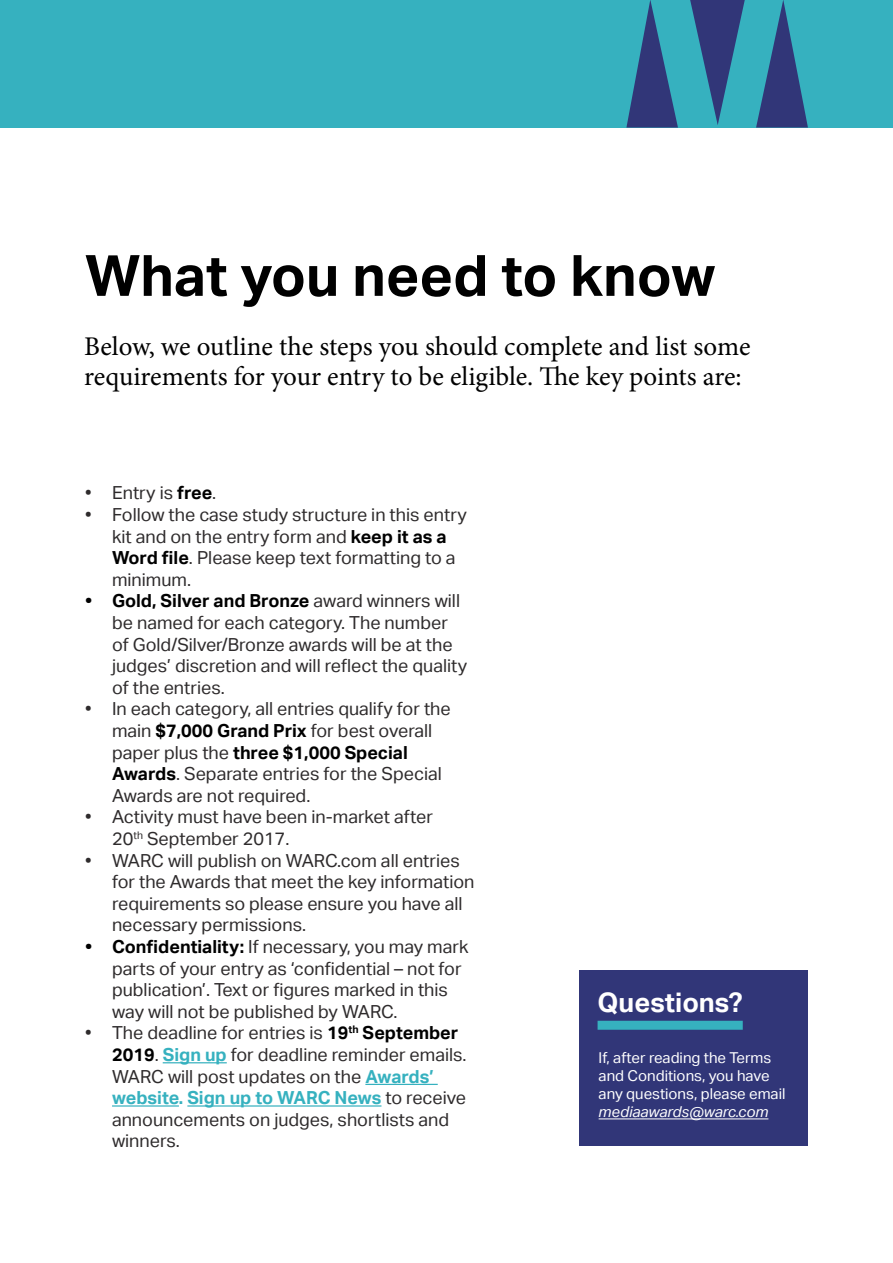
<style>
.page{position:relative;width:893px;height:1263px;background:#fff}
.page>*{position:absolute;margin:0;border:0;box-sizing:border-box;transform-origin:0 0}
.t1{font:700 57px "Aktiv Grotesk";color:#000}
.t2{font:27px/30px "Minion Pro";letter-spacing:-.005em;color:#000}
.t3{font:700 27px "Aktiv Grotesk";color:#fff}
.t4{font:18px/21.6px "Aktiv Grotesk";color:#2e2b2c}
.t5{font:15px/18px "Aktiv Grotesk";color:#fff}
.t6{font:italic 15px "Aktiv Grotesk";color:#fff}
.s1{font-weight:700;color:#000}
.s2{font-weight:700;color:#36b1bf}
</style>
<div class="page">
<div style="left:0;top:0;width:893px;height:128px;background:#36b1bf"></div>
<svg style="left:626px;top:0;width:52px;height:128px"></svg>
<svg style="left:756px;top:0;width:52px;height:128px"></svg>
<svg style="left:690px;top:0;width:55px;height:125px"></svg>
<hr style="left:163px;top:1062px;width:64px;height:1px;background:#36b1bf">
<hr style="left:365px;top:1084px;width:73px;height:1px;background:#36b1bf">
<hr style="left:112px;top:1105px;width:67px;height:1px;background:#36b1bf">
<hr style="left:187px;top:1105px;width:194px;height:1px;background:#36b1bf">
<div style="left:579px;top:971px;width:229px;height:175px;background:#313678"></div>
<hr style="left:599px;top:1118px;width:169px;height:1px;background:#fff">
<div style="left:598px;top:1021px;width:145px;height:9px;background:#36b1bf"></div>
<h1 class="t1" style="left:85px;top:243px;width:632px">What you need to know</h1>
<h2 class="t2" style="left:84px;top:331px;width:668px">Below, we outline the steps you should complete and list some requirements for your entry to be eligible. The key points are:</h2>
<p class="t4" style="left:85px;top:482px;width:133px">• Entry is <span class="s1">free</span>.</p>
<p class="t4" style="left:112px;top:504px;width:356px;text-indent:-27px">• Follow the case study structure in this entry kit and on the entry form and <span class="s1">keep it as a Word file</span>. Please keep text formatting to a minimum.</p>
<p class="t4" style="left:112px;top:590px;width:357px;text-indent:-27px"><span class="s1">• Gold, Silver and Bronze</span> award winners will be named for each category. The number of Gold/Silver/Bronze awards will be at the judges’ discretion and will reflect the quality of the entries.</p>
<p class="t4" style="left:112px;top:698px;width:340px;text-indent:-27px">• In each category, all entries qualify for the main <span class="s1">$7,000 Grand Prix</span> for best overall paper plus the <span class="s1">three $1,000 Special Awards</span>. Separate entries for the Special Awards are not required.</p>
<p class="t4" style="left:112px;top:806px;width:322px;text-indent:-27px">• Activity must have been in-market after<br>20<sup>th</sup> September 2017.</p>
<p class="t4" style="left:112px;top:849px;width:364px;text-indent:-27px">• WARC will publish on WARC.com all entries for the Awards that meet the key information requirements so please ensure you have all necessary permissions.</p>
<p class="t4" style="left:112px;top:936px;width:358px;text-indent:-27px"><span class="s1">• Confidentiality:</span> If necessary, you may mark parts of your entry as ‘confidential – not for publication’. Text or figures marked in this way will not be published by WARC.</p>
<p class="t4" style="left:112px;top:1022px;width:356px;text-indent:-27px">• The deadline for entries is <span class="s1">19</span><sup>th</sup> <span class="s1">September 2019</span>. <span class="s2">Sign up</span> for deadline reminder emails.<br>WARC will post updates on the <span class="s2">Awards’ website. Sign up to WARC News</span> to receive announcements on judges, shortlists and winners.</p>
<h2 class="t3" style="left:598px;top:987px;width:147px">Questions?</h2>
<p class="t5" style="left:599px;top:1049px;width:188px">If, after reading the Terms and Conditions, you have any questions, please email</p>
<p class="t6" style="left:599px;top:1103px;width:171px">mediaawards@warc.com</p>
</div>
